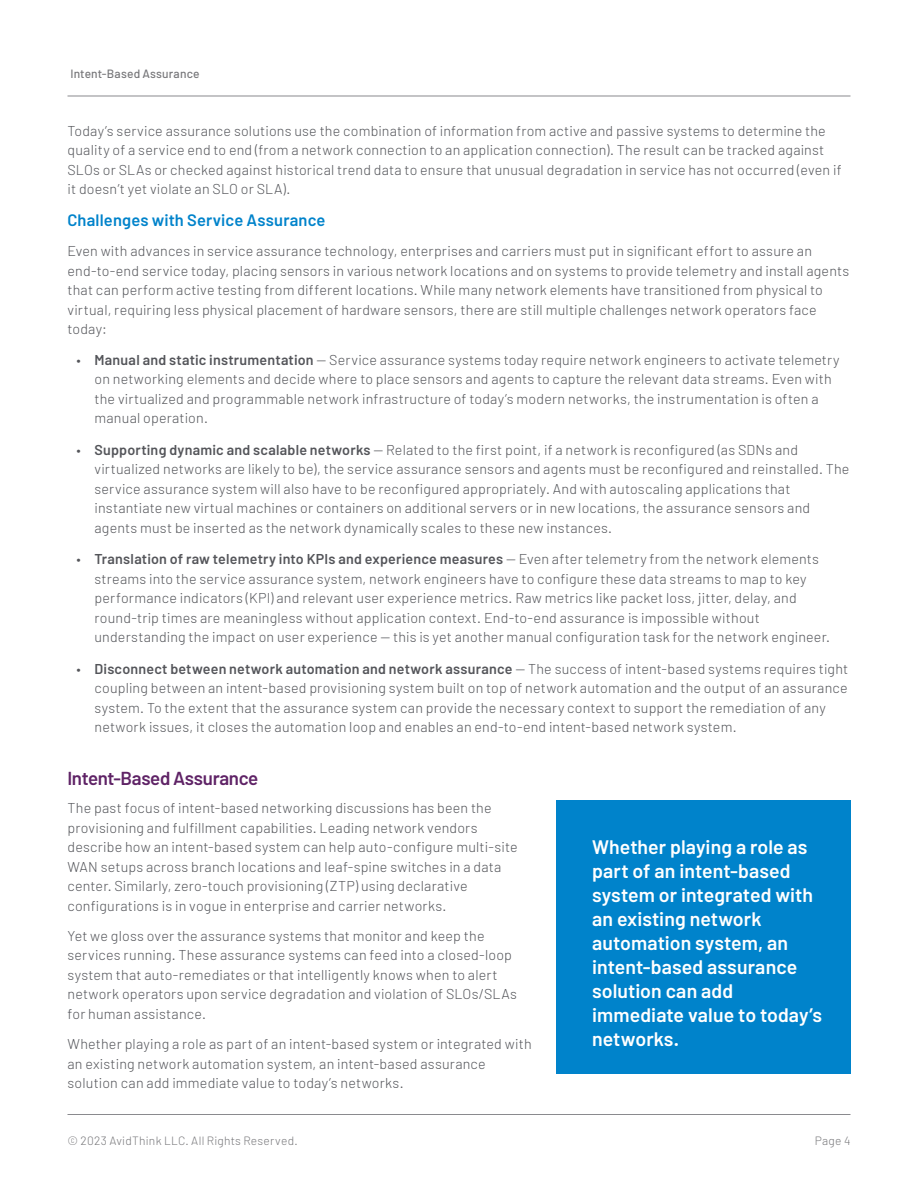
<style>
.page{position:relative;width:918px;height:1188px;background:#fff}
.page>*{position:absolute;margin:0;border:0;box-sizing:border-box;transform-origin:0 0}
._00-Callout{font:600 19.5px/24px "Barlow";letter-spacing:.005em;color:#fff}
._02-BDY_H2{font:600 18.75px "Barlow";letter-spacing:-.02em;color:#5f2366}
._02-BDY_H3{font:600 16.5px "Barlow";letter-spacing:.01em;color:#0083cb}
._02-BDY_P1{font:300 14.25px/19.5px "Barlow";letter-spacing:.015em;color:#54555a}
.t1{font:300 12px "Barlow";letter-spacing:.02em;color:#77777a}
.t2{font:500 12px "Barlow";letter-spacing:.015em;color:#77777a}
.s1{font-weight:600}
</style>
<div class="page">
<hr style="left:68px;top:96px;width:782px;height:1px;background:#8a8a8e">
<hr style="left:68px;top:1114px;width:782px;height:1px;background:#8a8a8e">
<div style="left:556px;top:800px;width:294px;height:273px;background:#0083cb"></div>
<p class="t2" style="left:70px;top:67px;width:131px">Intent-Based Assurance</p>
<p class="_02-BDY_P1" style="left:68px;top:121px;width:776px">Today’s service assurance solutions use the combination of information from active and passive systems to determine the quality of a service end to end (from a network connection to an application connection). The result can be tracked against SLOs or SLAs or checked against historical trend data to ensure that unusual degradation in service has not occurred (even if it doesn’t yet violate an SLO or SLA).</p>
<p class="_02-BDY_H3" style="left:68px;top:210px;width:260px">Challenges with Service Assurance</p>
<p class="_02-BDY_P1" style="left:68px;top:241px;width:783px">Even with advances in service assurance technology, enterprises and carriers must put in significant effort to assure an end-to-end service today, placing sensors in various network locations and on systems to provide telemetry and install agents that can perform active testing from different locations. While many network elements have transitioned from physical to virtual, requiring less physical placement of hardware sensors, there are still multiple challenges network operators face today:</p>
<p class="_02-BDY_P1" style="left:94px;top:349px;width:747px;text-indent:-18px">• <span class="s1">Manual and static instrumentation</span> — Service assurance systems today require network engineers to activate telemetry on networking elements and decide where to place sensors and agents to capture the relevant data streams. Even with the virtualized and programmable network infrastructure of today’s modern networks, the instrumentation is often a manual operation.</p>
<p class="_02-BDY_P1" style="left:94px;top:439px;width:757px;text-indent:-18px">• <span class="s1">Supporting dynamic and scalable networks</span> — Related to the first point, if a network is reconfigured (as SDNs and virtualized networks are likely to be), the service assurance sensors and agents must be reconfigured and reinstalled. The service assurance system will also have to be reconfigured appropriately. And with autoscaling applications that instantiate new virtual machines or containers on additional servers or in new locations, the assurance sensors and agents must be inserted as the network dynamically scales to these new instances.</p>
<p class="_02-BDY_P1" style="left:94px;top:549px;width:737px;text-indent:-18px">• <span class="s1">Translation of raw telemetry into KPIs and experience measures</span> — Even after telemetry from the network elements streams into the service assurance system, network engineers have to configure these data streams to map to key performance indicators (KPI) and relevant user experience metrics. Raw metrics like packet loss, jitter, delay, and round-trip times are meaningless without application context. End-to-end assurance is impossible without understanding the impact on user experience — this is yet another manual configuration task for the network engineer.</p>
<p class="_02-BDY_P1" style="left:94px;top:658px;width:755px;text-indent:-18px">• <span class="s1">Disconnect between network automation and network assurance</span> — The success of intent-based systems requires tight coupling between an intent-based provisioning system built on top of network automation and the output of an assurance system. To the extent that the assurance system can provide the necessary context to support the remediation of any network issues, it closes the automation loop and enables an end-to-end intent-based network system.</p>
<p class="_02-BDY_H2" style="left:68px;top:766px;width:192px">Intent-Based Assurance</p>
<p class="_02-BDY_P1" style="left:68px;top:798px;width:452px">The past focus of intent-based networking discussions has been the provisioning and fulfillment capabilities. Leading network vendors describe how an intent-based system can help auto-configure multi-site WAN setups across branch locations and leaf-spine switches in a data center. Similarly, zero-touch provisioning (ZTP) using declarative configurations is in vogue in enterprise and carrier networks.</p>
<p class="_02-BDY_P1" style="left:68px;top:926px;width:451px">Yet we gloss over the assurance systems that monitor and keep the services running. These assurance systems can feed into a closed-loop system that auto-remediates or that intelligently knows when to alert network operators upon service degradation and violation of SLOs/SLAs for human assistance.</p>
<p class="_02-BDY_P1" style="left:68px;top:1034px;width:466px">Whether playing a role as part of an intent-based system or integrated with an existing network automation system, an intent-based assurance solution can add immediate value to today’s networks.</p>
<p class="_00-Callout" style="left:592px;top:835px;width:232px">Whether playing a role as part of an intent-based system or integrated with an existing network automation system, an intent-based assurance solution can add immediate value to today’s networks.</p>
<p class="t1" style="left:68px;top:1133px;width:232px">© 2023 AvidThink LLC. All Rights Reserved.</p>
<p class="t1" style="left:815px;top:1133px;width:37px">Page 4</p>
</div>
